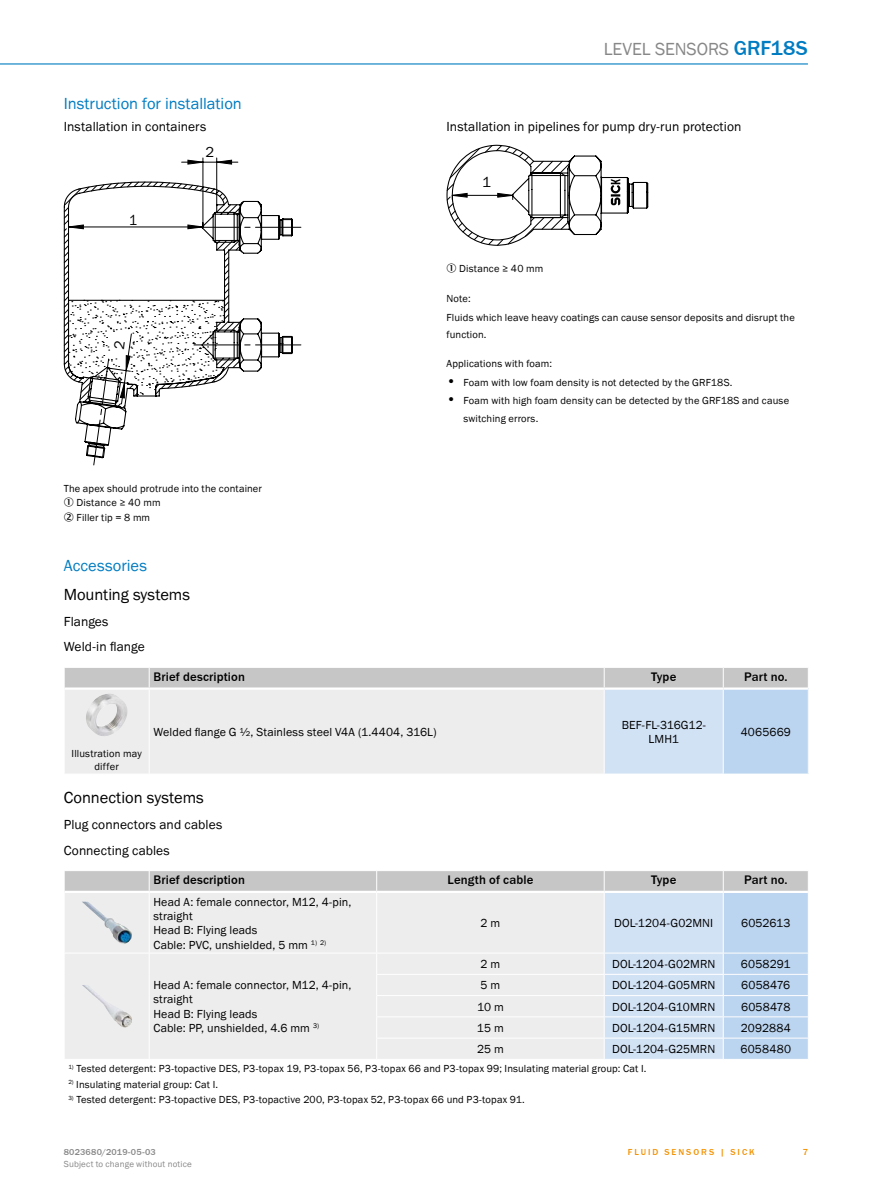
<style>
.page{position:relative;width:893px;height:1188px;background:#fff}
.page>*{position:absolute;margin:0;border:0;box-sizing:border-box;transform-origin:0 0}
.t1{font:18px "SICK Franklin";letter-spacing:-.005em;color:#878787}
.t2{font:16.5px "SICK Franklin";color:#007cc2}
.t3{font:16.5px "SICK Franklin";color:#000}
.t4{font:15px "SICK Franklin";color:#000}
.t5{font:15px "SICK Franklin";color:#000;scale:.9 1}
.t6{font:13.5px/25.2px "SICK Franklin";letter-spacing:.005em;color:#000}
.t7{font:500 12.75px "SICK Franklin";letter-spacing:.01em;color:#000}
.t8{font:12px/14.4px "SICK Franklin";letter-spacing:.01em;color:#000}
.t9{font:10.5px/14.7px "SICK Franklin";letter-spacing:.015em;color:#000}
.t10{font:9px "SICK Franklin";letter-spacing:.02em;color:#878787}
.t11{font:500 9px "SICK Franklin";letter-spacing:.02em;color:#878787}
.t12{font:500 9px "SICK Franklin";letter-spacing:.225em;color:#f39200}
.s1{font-weight:500;font-size:21px;color:#007cc2}
.s2{font-size:14.25px}
</style>
<div class="page">
<hr style="left:0;top:63px;width:808px;height:2px;background:#007cc2">
<svg style="left:64px;top:195px;width:230px;height:264px"></svg>
<svg style="left:446px;top:145px;width:202px;height:101px"></svg>
<div style="left:65px;top:690px;width:539px;height:84px;background:#ededed"></div>
<div style="left:604px;top:689px;width:119px;height:85px;background:#d2e2f5"></div>
<div style="left:723px;top:689px;width:85px;height:85px;background:#bbd4ef"></div>
<hr style="left:604px;top:687px;width:119px;height:3px;background:#fff">
<svg style="left:64px;top:668px;width:745px;height:21px;background:#cacaca"></svg>
<hr style="left:723px;top:687px;width:85px;height:3px;background:#fff">
<hr style="left:149px;top:690px;width:1px;height:84px;background:#fff">
<hr style="left:604px;top:690px;width:1px;height:84px;background:#fff">
<hr style="left:723px;top:690px;width:1px;height:84px;background:#fff">
<img style="left:86px;top:694px;width:41px;height:42px">
<svg style="left:64px;top:871px;width:744px;height:188px;background:#e0e5ea"></svg>
<img style="left:82px;top:902px;width:50px;height:42px">
<img style="left:81px;top:985px;width:51px;height:43px">
<svg style="left:68px;top:159px;width:164px;height:240px"></svg>
<h2 class="t2" style="left:64px;top:93px;width:180px">Instruction for installation</h2>
<p class="t6" style="left:64px;top:115px;width:144px">Installation in containers</p>
<h3 class="t4" style="left:205px;top:143px;width:10px">2</h3>
<h3 class="t5" style="left:129px;top:211px;width:10px">1</h3>
<p class="t9" style="left:77px;top:481px;width:187px;text-indent:-13px">The apex should protrude into the container<br>Distance ≥ 40 mm<br>Filler tip = 8 mm</p>
<h1 class="t1" style="left:604px;top:38px;width:205px">Level sensors <span class="s1">GRF18S</span></h1>
<p class="t6" style="left:446px;top:115px;width:296px">Installation in pipelines for pump dry-run protection</p>
<h3 class="t4" style="left:482px;top:173px;width:10px">1</h3>
<p class="t9" style="left:459px;top:261px;width:86px">Distance ≥ 40 mm</p>
<p class="t9" style="left:446px;top:289px;width:350px;line-height:18.9px">N ote:<br>Fluids which leave heavy coatings can cause sensor deposits and disrupt the</p>
<p class="t9" style="left:446px;top:328px;width:42px">function.</p>
<p class="t9" style="left:446px;top:356px;width:107px">Applications with foam:</p>
<p class="t9" style="left:446px;top:375px;width:288px"><span class="s2">•</span> Foam with low foam density is not detected by the GRF18S.</p>
<p class="t9" style="left:463px;top:391px;width:327px;line-height:17.9px;text-indent:-17px"><span class="s2">•</span> Foam with high foam density can be detected by the GRF18S and cause switching errors.</p>
<h2 class="t2" style="left:64px;top:555px;width:85px">Accessories</h2>
<h2 class="t3" style="left:64px;top:584px;width:128px">Mounting systems</h2>
<p class="t6" style="left:64px;top:609px;width:82px">Flanges<br>Weld-in flange</p>
<p class="t7" style="left:153px;top:669px;width:93px">Brief description</p>
<p class="t7" style="left:651px;top:669px;width:27px">Type</p>
<p class="t7" style="left:744px;top:669px;width:45px">Part no.</p>
<p class="t9" style="left:72px;top:748px;width:72px;line-height:12.6px;text-align:center">Illustration may differ</p>
<p class="t8" style="left:153px;top:725px;width:285px">Welded flange G ½, Stainless steel V4A (1.4404, 316L)</p>
<p class="t8" style="left:622px;top:718px;width:86px;text-align:center">BEF-FL-316G12-<br>LMH1</p>
<p class="t8" style="left:741px;top:725px;width:52px">4065669</p>
<h2 class="t3" style="left:64px;top:787px;width:142px">Connection systems</h2>
<p class="t6" style="left:64px;top:812px;width:160px">Plug connectors and cables<br>Connecting cables</p>
<p class="t7" style="left:153px;top:872px;width:93px">Brief description</p>
<p class="t7" style="left:447px;top:872px;width:87px">Length of cable</p>
<p class="t7" style="left:651px;top:872px;width:27px">Type</p>
<p class="t7" style="left:744px;top:872px;width:45px">Part no.</p>
<p class="t8" style="left:153px;top:895px;width:199px">Head A: female connector, M12, 4-pin, straight<br>Head B: Flying leads<br>Cable: PVC, unshielded, 5 mm <sup>1)</sup> <sup>2)</sup></p>
<p class="t8" style="left:481px;top:916px;width:21px">2m</p>
<p class="t8" style="left:614px;top:916px;width:100px">DOL-1204-G02MN I</p>
<p class="t8" style="left:741px;top:916px;width:51px">6052613</p>
<p class="t8" style="left:481px;top:957px;width:21px">2m</p>
<p class="t8" style="left:612px;top:957px;width:96px">DOL-1204-G02MRN</p>
<p class="t8" style="left:741px;top:957px;width:51px">6058291</p>
<p class="t8" style="left:481px;top:978px;width:21px">5m</p>
<p class="t8" style="left:612px;top:978px;width:96px">DOL-1204-G05MRN</p>
<p class="t8" style="left:741px;top:978px;width:51px">6058476</p>
<p class="t8" style="left:477px;top:1000px;width:28px">10 m</p>
<p class="t8" style="left:612px;top:1000px;width:96px">DOL-1204-G10MRN</p>
<p class="t8" style="left:741px;top:1000px;width:51px">6058478</p>
<p class="t8" style="left:477px;top:1021px;width:28px">15 m</p>
<p class="t8" style="left:612px;top:1021px;width:96px">DOL-1204-G15MRN</p>
<p class="t8" style="left:741px;top:1021px;width:52px">2092884</p>
<p class="t8" style="left:477px;top:1042px;width:28px">25 m</p>
<p class="t8" style="left:612px;top:1042px;width:96px">DOL-1204-G25MRN</p>
<p class="t8" style="left:740px;top:1042px;width:52px">6058480</p>
<p class="t9" style="left:68px;top:1062px;width:580px"><sup>1)</sup> Tested detergent: P3-topactive DES, P3-topax 19, P3-topax 56, P3-topax 66 and P3-topax 99; Insulating material group: Cat I.</p>
<p class="t9" style="left:68px;top:1077px;width:151px"><sup>2)</sup> Insulating material group: Cat I.</p>
<p class="t9" style="left:68px;top:1093px;width:458px"><sup>3)</sup> Tested detergent: P3-topactive DES, P3-topactive 200, P3-topax 52, P3-topax 66 und P3-topax 91.</p>
<p class="t8" style="left:153px;top:978px;width:199px">Head A: female connector, M12, 4-pin, straight<br>Head B: Flying leads<br>Cable: PP, unshielded, 4.6 mm <sup>3)</sup></p>
<p class="t11" style="left:64px;top:1146px;width:94px">8023680/2019-05-03</p>
<p class="t12" style="left:628px;top:1146px;width:128px">Fluid sensors | SI CK</p>
<p class="t10" style="left:64px;top:1159px;width:130px">Subject to change without notice</p>
<p class="t12" style="left:803px;top:1146px;width:7px">7</p>
</div>
